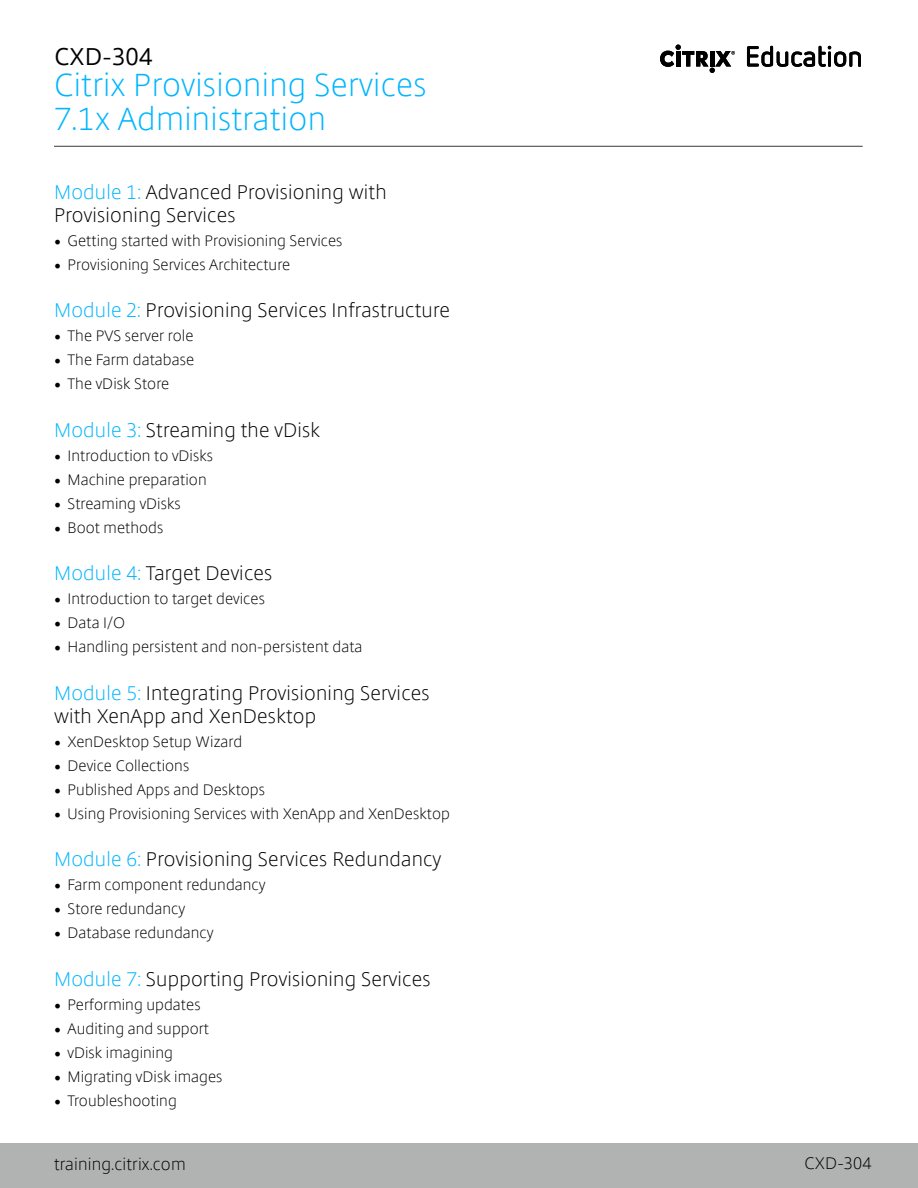
<style>
.page{position:relative;width:918px;height:1188px;background:#fff}
.page>*{position:absolute;margin:0;border:0;box-sizing:border-box;transform-origin:0 0}
.t1{font:300 31.5px/34.8px "Citrix Sans";letter-spacing:.01em;color:#00b5ff}
.t2{font:24px "Citrix Sans";letter-spacing:.01em;color:#000}
.t3{font:300 19.5px/23.4px "Citrix Sans";letter-spacing:.01em;color:#000}
.t4{font:300 16.5px "Citrix Sans";letter-spacing:.01em;color:#000}
.t5{font:300 15px "Citrix Sans";letter-spacing:.005em;color:#000}
.s1{color:#00b5ff}
.s2{font-family:"Minion Pro";font-weight:400;font-size:18px}
</style>
<div class="page">
<div style="left:0;top:1143px;width:918px;height:45px;background:#b1b3b3"></div>
<hr style="left:54px;top:146px;width:808px;height:1px;background:#63666a">
<svg style="left:747px;top:46px;width:114px;height:21px"></svg>
<svg style="left:660px;top:45px;width:75px;height:28px"></svg>
<h2 class="t2" style="left:54px;top:42px;width:100px">CXD-304</h2>
<h1 class="t1" style="left:54px;top:68px;width:374px">Citrix Provisioning Services<br>7.1x Administration</h1>
<h3 class="t3" style="left:54px;top:180px;width:334px"><span class="s1">Module 1:</span> Advanced Provisioning with<br>Provisioning Services</h3>
<p class="t5" style="left:54px;top:232px;width:290px"><span class="s2">•</span> Getting started with Provisioning Services</p>
<p class="t5" style="left:54px;top:256px;width:238px"><span class="s2">•</span> Provisioning Services Architecture</p>
<h3 class="t3" style="left:54px;top:299px;width:397px"><span class="s1">Module 2:</span> Provisioning Services Infrastructure</h3>
<p class="t5" style="left:54px;top:327px;width:141px"><span class="s2">•</span> The PVS server role</p>
<p class="t5" style="left:54px;top:351px;width:142px"><span class="s2">•</span> The Farm database</p>
<p class="t5" style="left:54px;top:375px;width:117px"><span class="s2">•</span> The vDisk Store</p>
<h3 class="t3" style="left:54px;top:418px;width:268px"><span class="s1">Module 3:</span> Streaming the vDisk</h3>
<p class="t5" style="left:54px;top:447px;width:161px"><span class="s2">•</span> Introduction to vDisks</p>
<p class="t5" style="left:54px;top:471px;width:154px"><span class="s2">•</span> Machine preparation</p>
<p class="t5" style="left:54px;top:495px;width:128px"><span class="s2">•</span> Streaming vDisks</p>
<p class="t5" style="left:54px;top:519px;width:111px"><span class="s2">•</span> Boot methods</p>
<h3 class="t3" style="left:54px;top:562px;width:220px"><span class="s1">Module 4:</span> Target Devices</h3>
<p class="t5" style="left:54px;top:590px;width:212px"><span class="s2">•</span> Introduction to target devices</p>
<p class="t5" style="left:54px;top:614px;width:73px"><span class="s2">•</span> Data I/O</p>
<p class="t5" style="left:54px;top:638px;width:310px"><span class="s2">•</span> Handling persistent and non-persistent data</p>
<h3 class="t3" style="left:54px;top:681px;width:377px"><span class="s1">Module 5:</span> Integrating Provisioning Services with XenApp and XenDesktop</h3>
<p class="t5" style="left:54px;top:733px;width:190px"><span class="s2">•</span> XenDesktop Setup Wizard</p>
<p class="t5" style="left:54px;top:757px;width:137px"><span class="s2">•</span> Device Collections</p>
<p class="t5" style="left:54px;top:781px;width:213px"><span class="s2">•</span> Published Apps and Desktops</p>
<p class="t5" style="left:54px;top:805px;width:397px"><span class="s2">•</span> Using Provisioning Services with XenApp and XenDesktop</p>
<h3 class="t3" style="left:54px;top:848px;width:389px"><span class="s1">Module 6:</span> Provisioning Services Redundancy</h3>
<p class="t5" style="left:54px;top:876px;width:213px"><span class="s2">•</span> Farm component redundancy</p>
<p class="t5" style="left:54px;top:900px;width:133px"><span class="s2">•</span> Store redundancy</p>
<p class="t5" style="left:54px;top:924px;width:161px"><span class="s2">•</span> Database redundancy</p>
<h3 class="t3" style="left:54px;top:967px;width:378px"><span class="s1">Module 7:</span> Supporting Provisioning Services</h3>
<p class="t5" style="left:54px;top:996px;width:148px"><span class="s2">•</span> Performing updates</p>
<p class="t5" style="left:54px;top:1020px;width:157px"><span class="s2">•</span> Auditing and support</p>
<p class="t5" style="left:54px;top:1044px;width:121px"><span class="s2">•</span> vDisk imagining</p>
<p class="t5" style="left:54px;top:1068px;width:170px"><span class="s2">•</span> Migrating vDisk images</p>
<p class="t5" style="left:54px;top:1092px;width:124px"><span class="s2">•</span> Troubleshooting</p>
<p class="t4" style="left:54px;top:1154px;width:133px">training.citrix.com</p>
<p class="t4" style="left:804px;top:1153px;width:69px">CXD-304</p>
</div>
